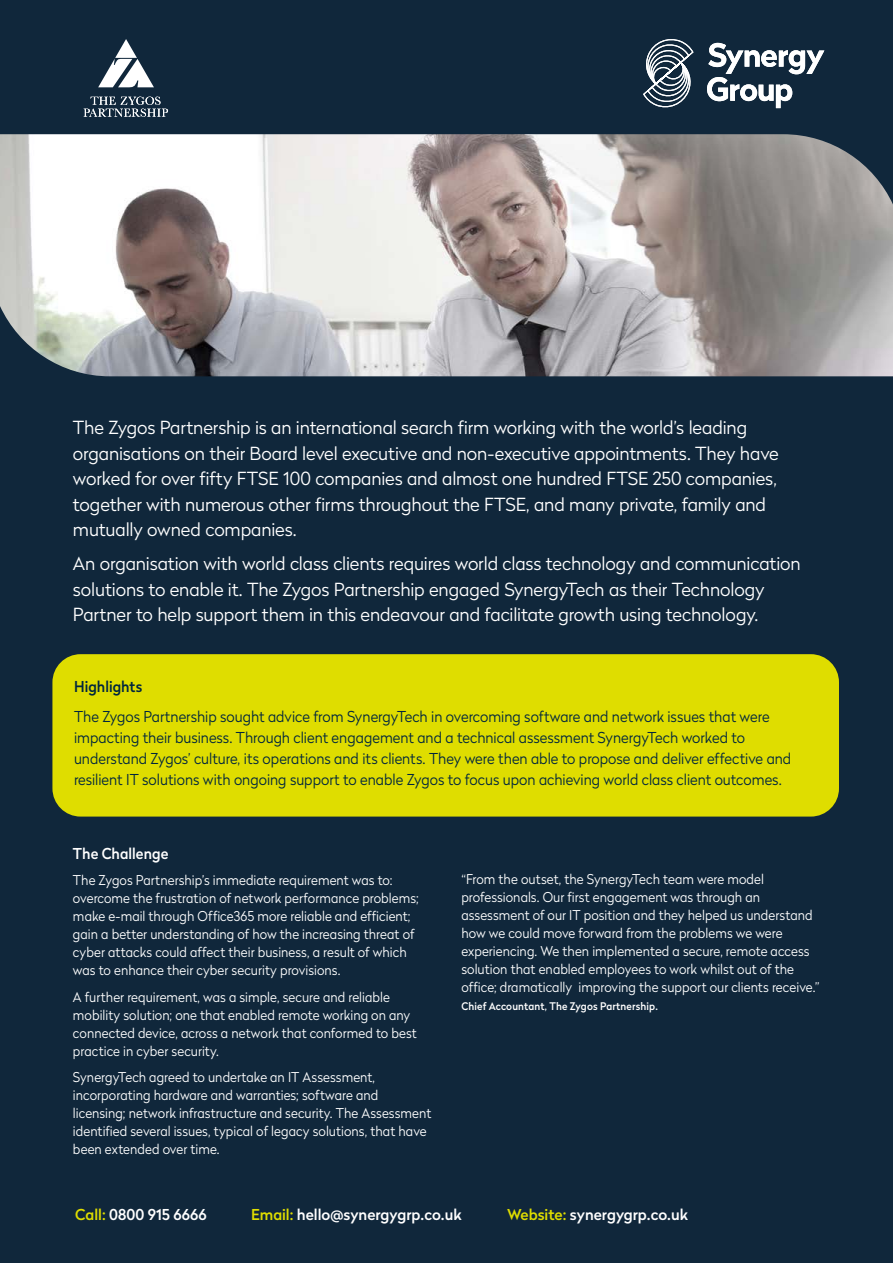
<style>
.page{position:relative;width:893px;height:1263px;background:#10273b}
.page>*{position:absolute;margin:0;border:0;box-sizing:border-box;transform-origin:0 0}
.t1{font:300 18px/25.5px "Radikal";letter-spacing:-.005em;color:#fff}
.t2{font:300 15px/21px "Radikal";color:#00263e;scale:.95 1}
.t3{font:500 15px "Radikal";color:#fff}
.t4{font:500 15px "Radikal";color:#fff;scale:.95 1}
.t5{font:500 15px "Radikal";letter-spacing:.005em;color:#00263e;scale:.95 1}
.t6{font:300 13.5px/18px "Radikal";letter-spacing:.005em;color:#fff;scale:.95 1}
.t7{font:500 10.5px "Radikal";letter-spacing:.015em;color:#fff;scale:.95 1}
.s1{color:#dfdd00}
</style>
<div class="page">
<div style="left:52px;top:654px;width:787px;height:162px;background:#dfdd00;border-radius:28px"></div>
<svg style="left:84px;top:97px;width:84px;height:20px"></svg>
<svg style="left:98px;top:39px;width:56px;height:48px"></svg>
<svg style="left:707px;top:43px;width:117px;height:65px"></svg>
<svg style="left:643px;top:39px;width:51px;height:69px"></svg>
<img style="left:0;top:134px;width:893px;height:242px">
<p class="t1" style="left:73px;top:414px;width:707px">The Zygos Partnership is an international search firm working with the world’s leading organisations on their Board level executive and non-executive appointments. They have worked for over fifty FTSE 100 companies and almost one hundred FTSE 250 companies, together with numerous other firms throughout the FTSE, and many private, family and mutually owned companies.</p>
<p class="t1" style="left:73px;top:550px;width:729px">An organisation with world class clients requires world class technology and communication solutions to enable it. The Zygos Partnership engaged SynergyTech as their Technology<br>Partner to help support them in this endeavour and facilitate growth using technology.</p>
<p class="t5" style="left:74px;top:676px;width:73px">Highlights</p>
<p class="t2" style="left:74px;top:705px;width:756px">The Zygos Partnership sought advice from SynergyTech in overcoming software and network issues that were impacting their business. Through client engagement and a technical assessment SynergyTech worked to understand Zygos’ culture, its operations and its clients. They were then able to propose and deliver effective and resilient IT solutions with ongoing support to enable Zygos to focus upon achieving world class client outcomes.</p>
<p class="t4" style="left:73px;top:843px;width:102px">The Challenge</p>
<p class="t6" style="left:73px;top:871px;width:365px">The Zygos Partnership’s immediate requirement was to: overcome the frustration of network performance problems; make e-mail through Office365 more reliable and efficient; gain a better understanding of how the increasing threat of cyber attacks could affect their business, a result of which was to enhance their cyber security provisions.</p>
<p class="t6" style="left:73px;top:987px;width:363px">A further requirement, was a simple, secure and reliable mobility solution; one that enabled remote working on any connected device, across a network that conformed to best practice in cyber security.</p>
<p class="t6" style="left:73px;top:1068px;width:379px">SynergyTech agreed to undertake an IT Assessment, incorporating hardware and warranties; software and licensing; network infrastructure and security. The Assessment identified several issues, typical of legacy solutions, that have been extended over time.</p>
<p class="t6" style="left:461px;top:870px;width:378px">“From the outset, the SynergyTech team were model professionals. Our first engagement was through an assessment of our IT position and they helped us understand how we could move forward from the problems we were experiencing. We then implemented a secure, remote access solution that enabled employees to work whilst out of the office; dramatically improving the support our clients receive.”</p>
<p class="t7" style="left:461px;top:999px;width:208px">Chief Accountant, The Zygos Partnership.</p>
<p class="t3" style="left:75px;top:1204px;width:133px"><span class="s1">Call:</span> 0800 915 6666</p>
<p class="t3" style="left:251px;top:1204px;width:212px"><span class="s1">Email:</span> hello@synergygrp.co.uk</p>
<p class="t3" style="left:507px;top:1204px;width:182px"><span class="s1">Website:</span> synergygrp.co.uk</p>
</div>
